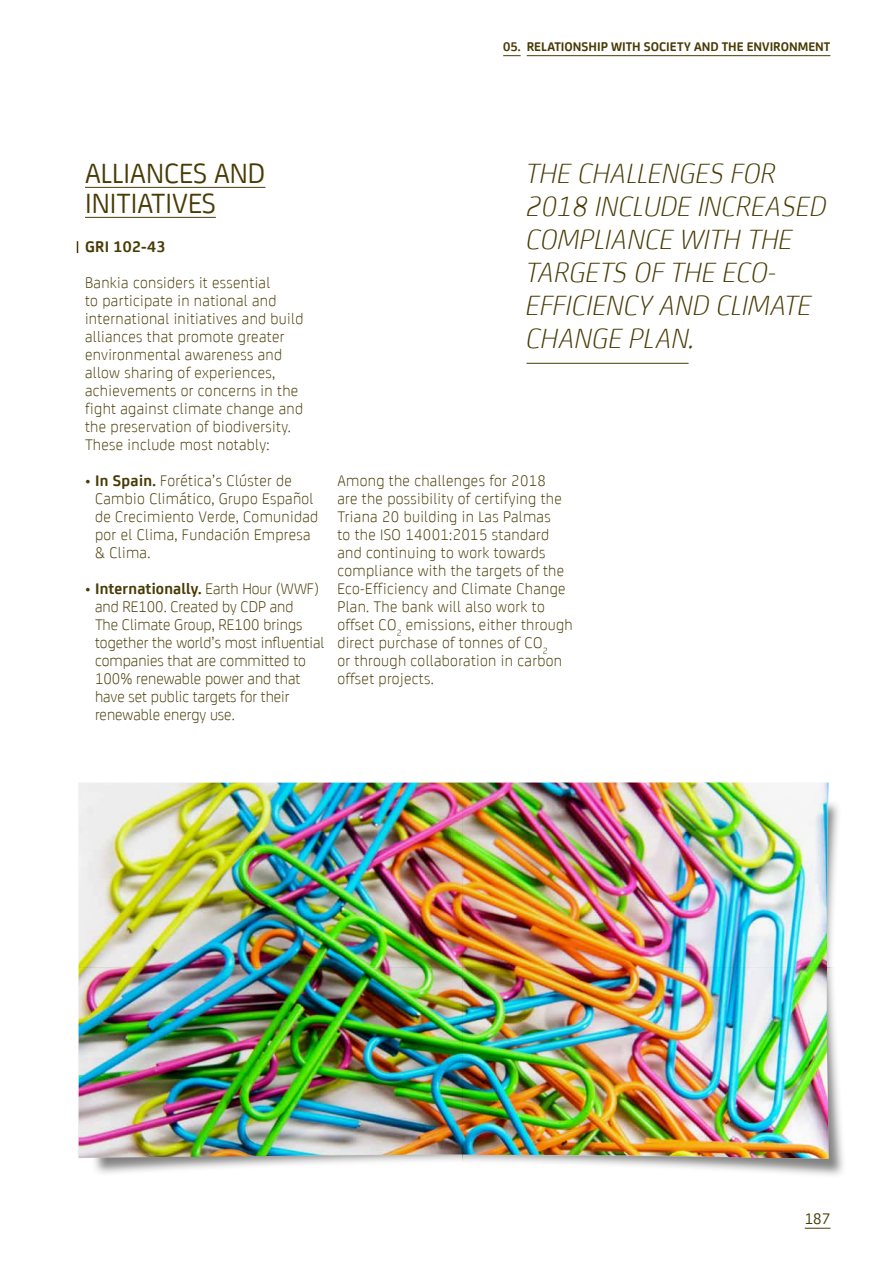
<style>
.page{position:relative;width:893px;height:1276px;background:#fff}
.page>*{position:absolute;margin:0;border:0;box-sizing:border-box;transform-origin:0 0}
.t1{font:italic 300 30px/33px "Bankia";color:#483b05}
.t2{font:30px/30px "Bankia";color:#483b05}
.t3{font:300 16.5px/18px "Bankia";letter-spacing:.02em;color:#483b05}
.t4{font:300 16.5px/18px "Bankia";color:#483b05}
.t5{font:700 16.5px "Bankia";letter-spacing:.02em;color:#483b05}
.t6{font:16.5px "Bankia";color:#483b05}
.t7{font:700 13.5px "Bankia";color:#483b05}
.s1{font-weight:700}
</style>
<div class="page">
<hr style="left:85px;top:187px;width:180px;height:1px;background:#483b05">
<hr style="left:85px;top:217px;width:131px;height:1px;background:#483b05">
<hr style="left:526px;top:363px;width:162px;height:1px;background:#483b05">
<img style="left:79px;top:1158px;width:384px;height:15px">
<img style="left:463px;top:803px;width:380px;height:426px">
<img style="left:78px;top:782px;width:751px;height:376px">
<svg style="left:77px;top:241px;width:1px;height:12px"></svg>
<svg style="left:503px;top:55px;width:18px;height:1px"></svg>
<hr style="left:527px;top:55px;width:303px;height:1px;background:#483b05">
<p class="t7" style="left:503px;top:37px;width:329px">05. RELATIONSHIP WITH SOCIETY AND THE ENVIRONMENT</p>
<h1 class="t2" style="left:85px;top:156px;width:182px">ALLIANCES AND<br>INITIATIVES</h1>
<p class="t5" style="left:85px;top:234px;width:82px">GRI 102-43</p>
<p class="t3" style="left:85px;top:273px;width:220px">Bankia considers it essential<br>to participate in national and international initiatives and build alliances that promote greater environmental awareness and allow sharing of experiences, achievements or concerns in the fight against climate change and the preservation of biodiversity.<br>These include most notably:</p>
<p class="t3" style="left:95px;top:471px;width:225px;text-indent:-10px">• <span class="s1">In Spain.</span> Forética’s Clúster de<br>Cambio Climático, Grupo Español de Crecimiento Verde, Comunidad por el Clima, Fundación Empresa &amp; Clima.</p>
<p class="t4" style="left:95px;top:579px;width:231px;text-indent:-10px">• <span class="s1">Internationally.</span> Earth Hour (WWF) and RE100. Created by CDP and<br>The Climate Group, RE100 brings together the world’s most influential companies that are committed to<br>100% renewable power and that have set public targets for their renewable energy use.</p>
<h1 class="t1" style="left:526px;top:155px;width:302px">THE CHALLENGES FOR<br>2018 INCLUDE INCREASED<br>COMPLIANCE WITH THE<br>TARGETS OF THE ECO-<br>EFFICIENCY AND CLIMATE<br>CHANGE PLAN.</h1>
<p class="t3" style="left:337px;top:471px;width:237px">Among the challenges for 2018<br>are the possibility of certifying the<br>Triana 20 building in Las Palmas<br>to the ISO 14001:2015 standard and continuing to work towards compliance with the targets of the<br>Eco-Efficiency and Climate Change<br>Plan. The bank will also work to offset CO<sub>2</sub> emissions, either through direct purchase of tonnes of CO<sub>2<br></sub>or through collaboration in carbon offset projects.</p>
<p class="t6" style="left:805px;top:1206px;width:27px">187</p>
</div>
